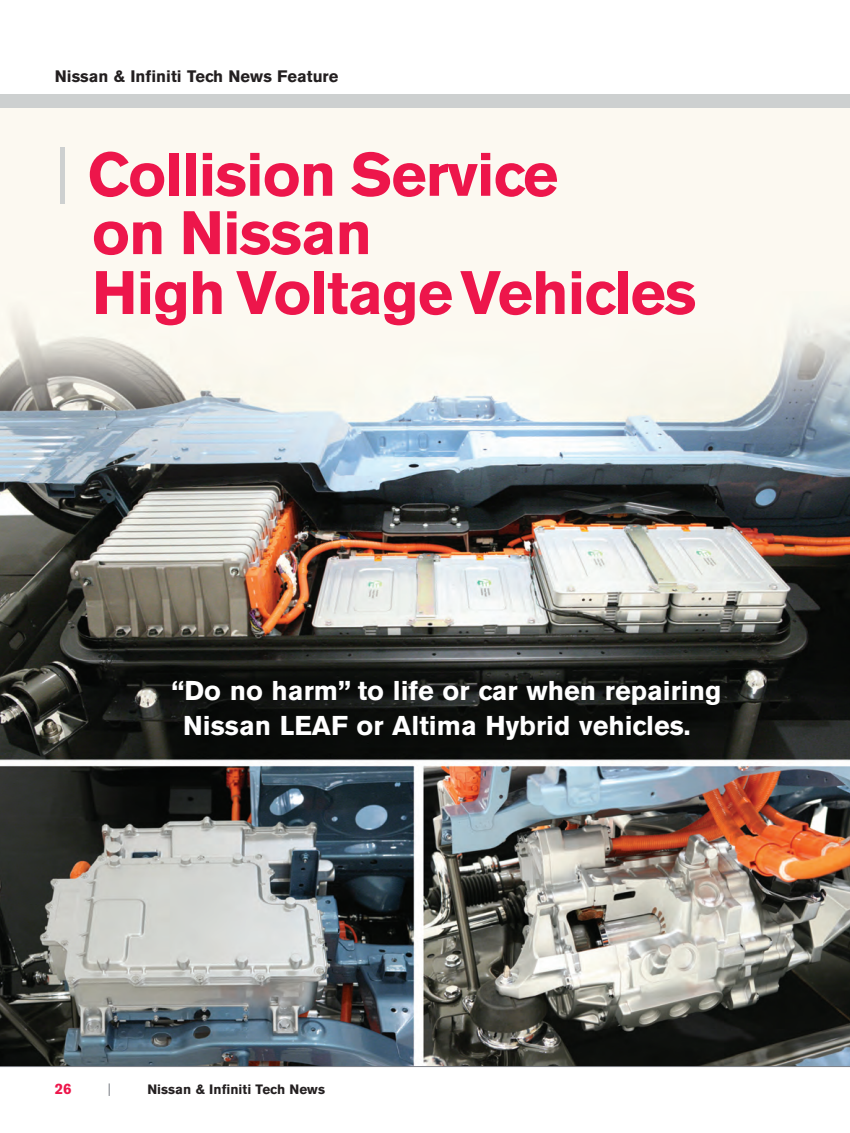
<style>
.page{position:relative;width:850px;height:1133px;background:#fff}
.page>*{position:absolute;margin:0;border:0;box-sizing:border-box;transform-origin:0 0}
.t1{font:700 60.75px/59.1px "Nissan AG";letter-spacing:-.015em;color:#ed164b}
.t2{font:700 27px/34.5px "Nissan AG";color:#fff}
.t3{font:700 16.5px "Nissan AG";color:#231f20}
.t4{font:700 15px "Nissan AG";color:#ed164b}
.t5{font:700 13.5px "Nissan AG";color:#231f20}
.t6{font:13.5px "Nissan AG";color:#80838a}
.s1{font-weight:400;color:#cdd0d0}
</style>
<div class="page">
<img style="left:0;top:94px;width:849px;height:973px">
<p class="t3" style="left:55px;top:71px;width:285px">Nissan &amp; Infiniti Tech News Feature</p>
<h1 class="t1" style="left:92px;top:150px;width:605px;text-indent:-37px"><span class="s1">|</span> Collision Service<br>on Nissan<br>High VoltageVehicles</h1>
<p class="t2" style="left:183px;top:675px;width:539px;text-indent:-12px">“Do no harm” to life or car when repairing<br>Nissan LEAF or Altima Hybrid vehicles.</p>
<p class="t4" style="left:55px;top:1083px;width:18px">26</p>
<p class="t6" style="left:108px;top:1084px;width:5px">|</p>
<p class="t5" style="left:147px;top:1084px;width:179px">Nissan &amp; Infiniti Tech News</p>
</div>
